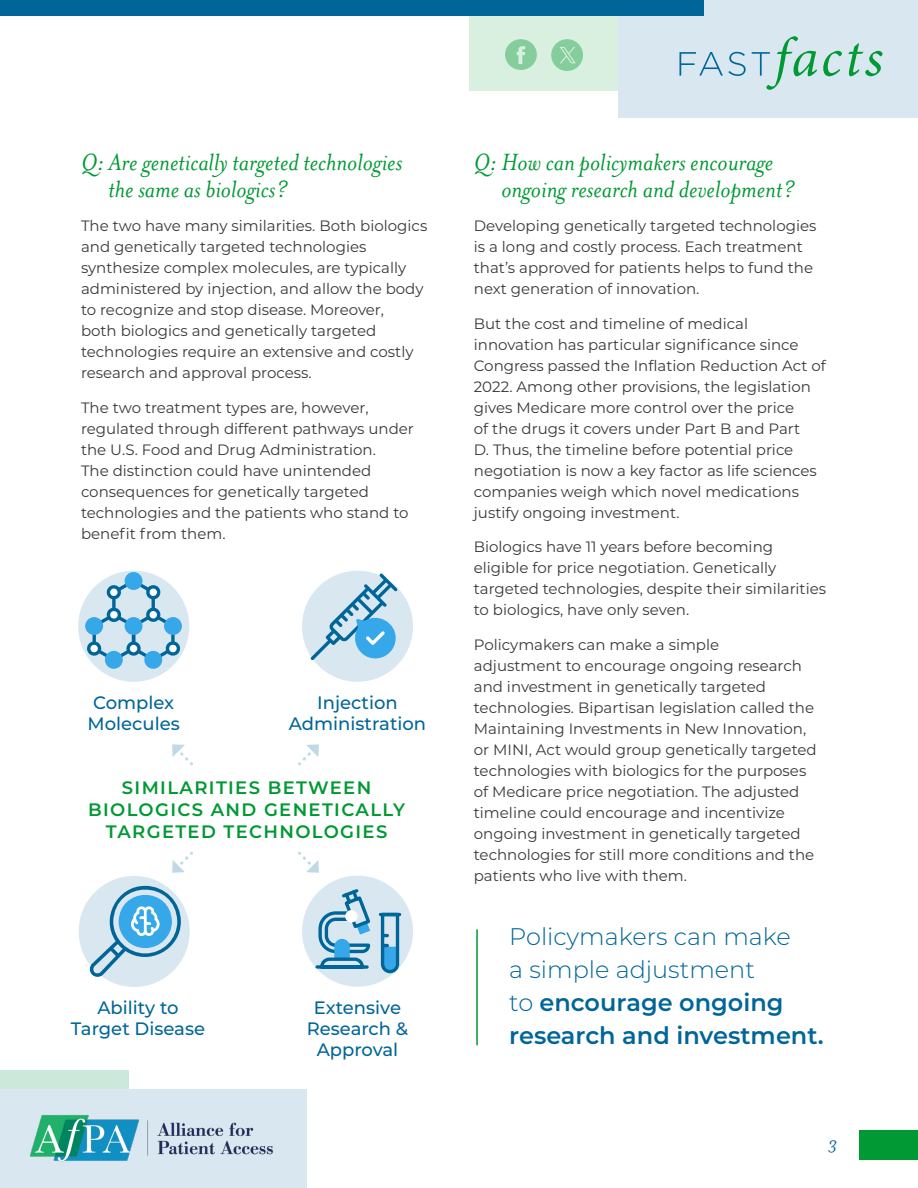
<style>
.page{position:relative;width:918px;height:1188px;background:#fff}
.page>*{position:absolute;margin:0;border:0;box-sizing:border-box;transform-origin:0 0}
.t1{font:italic 27px/27px "Mrs Eaves OT";color:#093}
.t2{font:300 24px/33px "Montserrat";color:#069}
.t3{font:italic 19.5px "Mrs Eaves OT";color:#069}
.t4{font:500 18px/21px "Montserrat";color:#069;text-align:center}
.t5{font:600 18px/21.6px "Montserrat";letter-spacing:.075em;color:#093;text-align:center}
.t6{font:15px/21px "Montserrat";color:#393939}
.s1{font-weight:600}
</style>
<div class="page">
<div style="left:860px;top:1131px;width:58px;height:29px;background:#093"></div>
<div style="left:470px;top:0;width:395px;height:91px;background:#d9f0e0"></div>
<div style="left:618px;top:0;width:300px;height:117px;background:#d9e8f0"></div>
<div style="left:0;top:0;width:704px;height:16px;background:#069"></div>
<svg style="left:505px;top:39px;width:32px;height:31px"></svg>
<svg style="left:680px;top:36px;width:203px;height:54px"></svg>
<div style="left:0;top:1070px;width:129px;height:118px;background:#cce8db"></div>
<div style="left:0;top:1090px;width:307px;height:98px;background:#d9e8f0"></div>
<img style="left:30px;top:1115px;width:243px;height:47px">
<div style="left:302px;top:876px;width:111px;height:111px;border:14px solid #d9e8f0;border-radius:50%"></div>
<div style="left:79px;top:876px;width:111px;height:111px;border:14px solid #d9e8f0;border-radius:50%"></div>
<div style="left:78px;top:571px;width:111px;height:111px;border:14px solid #d9e8f0;border-radius:50%"></div>
<div style="left:309px;top:577px;width:97px;height:98px;background:#d9e8f0;border-radius:50%"></div>
<div style="left:302px;top:571px;width:111px;height:111px;border:14px solid #d9e8f0;border-radius:50%"></div>
<svg style="left:310px;top:573px;width:88px;height:88px"></svg>
<svg style="left:551px;top:39px;width:32px;height:32px"></svg>
<svg style="left:172px;top:851px;width:21px;height:22px"></svg>
<svg style="left:298px;top:851px;width:21px;height:22px"></svg>
<svg style="left:298px;top:744px;width:21px;height:22px"></svg>
<svg style="left:172px;top:744px;width:21px;height:22px"></svg>
<svg style="left:84px;top:579px;width:100px;height:83px;background:#b8d4e3"></svg>
<div style="left:126px;top:574px;width:15px;height:14px;background:#36a7e9;border-radius:50%"></div>
<div style="left:125px;top:572px;width:18px;height:18px;border:3px solid #36a7e9;border-radius:50%"></div>
<div style="left:126px;top:619px;width:15px;height:14px;background:#36a7e9;border-radius:50%"></div>
<div style="left:125px;top:617px;width:18px;height:18px;border:3px solid #36a7e9;border-radius:50%"></div>
<div style="left:146px;top:653px;width:15px;height:14px;background:#36a7e9;border-radius:50%"></div>
<div style="left:144px;top:651px;width:18px;height:18px;border:3px solid #36a7e9;border-radius:50%"></div>
<div style="left:166px;top:619px;width:14px;height:14px;background:#36a7e9;border-radius:50%"></div>
<div style="left:164px;top:617px;width:18px;height:18px;border:3px solid #36a7e9;border-radius:50%"></div>
<div style="left:107px;top:653px;width:14px;height:14px;background:#36a7e9;border-radius:50%"></div>
<div style="left:105px;top:651px;width:18px;height:18px;border:3px solid #36a7e9;border-radius:50%"></div>
<div style="left:87px;top:619px;width:14px;height:14px;background:#36a7e9;border-radius:50%"></div>
<div style="left:85px;top:617px;width:18px;height:18px;border:3px solid #36a7e9;border-radius:50%"></div>
<svg style="left:89px;top:879px;width:92px;height:99px;background:#a1cde5"></svg>
<svg style="left:314px;top:886px;width:89px;height:89px;background:#a0c8dd"></svg>
<hr style="left:476px;top:929px;width:2px;height:116px;background:#093">
<h1 class="t1" style="left:109px;top:148px;width:295px;text-indent:-28px">Q: Are genetically targeted technologies the same as biologics?</h1>
<p class="t6" style="left:81px;top:215px;width:348px">The two have many similarities. Both biologics and genetically targeted technologies synthesize complex molecules, are typically administered by injection, and allow the body to recognize and stop disease. Moreover,<br>both biologics and genetically targeted technologies require an extensive and costly research and approval process.</p>
<p class="t6" style="left:81px;top:396px;width:334px">The two treatment types are, however, regulated through different pathways under the U.S. Food and Drug Administration.<br>The distinction could have unintended consequences for genetically targeted technologies and the patients who stand to benefit from them.</p>
<p class="t4" style="left:88px;top:692px;width:94px">Complex<br>Molecules</p>
<p class="t4" style="left:289px;top:692px;width:139px">Injection<br>Administration</p>
<p class="t5" style="left:88px;top:776px;width:319px">SIMILARITIES BETWEEN<br>BIOLOGICS AND GENETICALLY<br>TARGETED TECHNOLOGIES</p>
<p class="t4" style="left:71px;top:997px;width:136px">Ability to<br>Target Disease</p>
<p class="t4" style="left:307px;top:997px;width:103px">Extensive<br>Research &amp;<br>Approval</p>
<h1 class="t1" style="left:501px;top:148px;width:296px;text-indent:-28px">Q: How can policymakers encourage ongoing research and development?</h1>
<p class="t6" style="left:474px;top:215px;width:344px">Developing genetically targeted technologies is a long and costly process. Each treatment that’s approved for patients helps to fund the next generation of innovation.</p>
<p class="t6" style="left:474px;top:312px;width:354px">But the cost and timeline of medical innovation has particular significance since Congress passed the Inflation Reduction Act of 2022. Among other provisions, the legislation gives Medicare more control over the price<br>of the drugs it covers under Part B and Part<br>D. Thus, the timeline before potential price negotiation is now a key factor as life sciences companies weigh which novel medications justify ongoing investment.</p>
<p class="t6" style="left:474px;top:536px;width:354px">Biologics have 11 years before becoming eligible for price negotiation. Genetically targeted technologies, despite their similarities to biologics, have only seven.</p>
<p class="t6" style="left:474px;top:633px;width:344px">Policymakers can make a simple<br>adjustment to encourage ongoing research and investment in genetically targeted technologies. Bipartisan legislation called the Maintaining Investments in New Innovation, or MINI, Act would group genetically targeted technologies with biologics for the purposes of Medicare price negotiation. The adjusted timeline could encourage and incentivize ongoing investment in genetically targeted technologies for still more conditions and the patients who live with them.</p>
<h2 class="t2" style="left:509px;top:920px;width:316px">Policymakers can make<br>a simple adjustment<br>to <span class="s1">encourage ongoing research and investment.</span></h2>
<h3 class="t3" style="left:828px;top:1133px;width:11px">3</h3>
</div>
